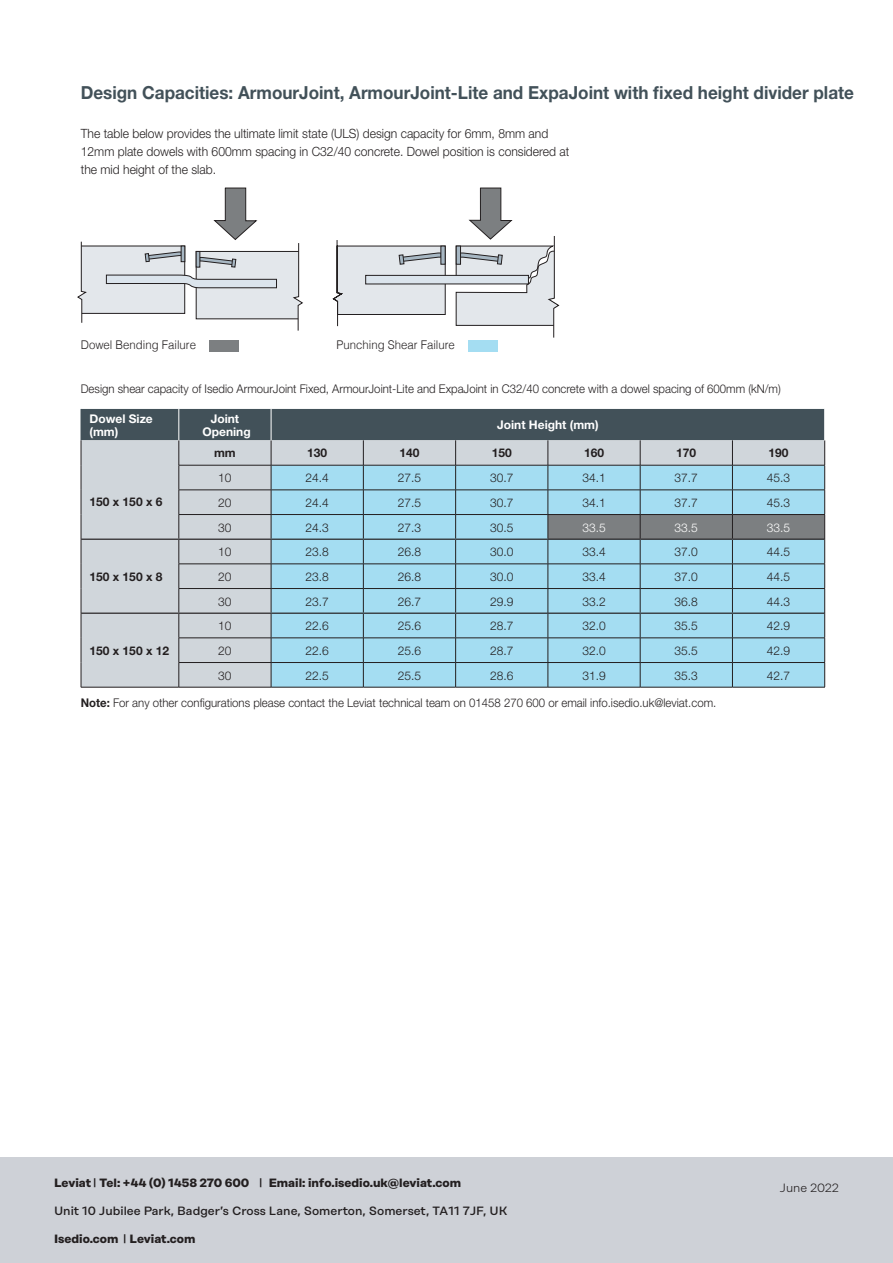
<style>
.page{position:relative;width:893px;height:1263px;background:#fff}
.page>*{position:absolute;margin:0;border:0;box-sizing:border-box;transform-origin:0 0}
.t1{font:700 18px "Helvetica Neue";color:#425159;scale:.95 1}
.t2{font:300 12.75px/18px "Helvetica Neue";color:#231f20;scale:.95 1}
.t3{font:300 12px "Helvetica Neue";color:#231f20;scale:.95 1}
.t4{font:300 12px "Helvetica Neue";color:#231f20}
.t5{font:700 12px "Rational Display";color:#231f20}
.t6{font:500 12px "Rational Display";color:#231f20}
.t7{font:700 12px "Helvetica Neue";color:#231f20}
.t8{font:700 12px/13.5px "Helvetica Neue";color:#fff}
.t9{font:300 12px "Helvetica";color:#231f20;scale:.95 1}
.t10{font:300 12px "Helvetica Neue";color:#fff}
.t11{font:300 12px "Rational Display";color:#231f20}
.s1{font-weight:700}
.s2{font-family:"Helvetica Neue"}
</style>
<div class="page">
<svg style="left:77px;top:187px;width:226px;height:144px"></svg>
<svg style="left:333px;top:187px;width:227px;height:151px"></svg>
<hr style="left:81px;top:687px;width:98px;height:1px;background:#231f20">
<hr style="left:179px;top:687px;width:92px;height:1px;background:#231f20">
<hr style="left:271px;top:687px;width:92px;height:1px;background:#231f20">
<hr style="left:363px;top:687px;width:93px;height:1px;background:#231f20">
<hr style="left:456px;top:687px;width:92px;height:1px;background:#231f20">
<hr style="left:548px;top:687px;width:92px;height:1px;background:#231f20">
<hr style="left:640px;top:687px;width:92px;height:1px;background:#231f20">
<hr style="left:732px;top:687px;width:93px;height:1px;background:#231f20">
<svg style="left:81px;top:409px;width:744px;height:278px;background:#9fc0ce"></svg>
<hr style="left:271px;top:539px;width:92px;height:1px;background:#231f20">
<hr style="left:363px;top:539px;width:93px;height:1px;background:#231f20">
<hr style="left:456px;top:539px;width:92px;height:1px;background:#231f20">
<hr style="left:548px;top:539px;width:92px;height:1px;background:#231f20">
<hr style="left:640px;top:539px;width:92px;height:1px;background:#231f20">
<hr style="left:732px;top:539px;width:92px;height:1px;background:#231f20">
<div style="left:468px;top:341px;width:30px;height:11px;background:#a4ddf2"></div>
<div style="left:209px;top:341px;width:29px;height:11px;background:#7c7f81"></div>
<div style="left:0;top:1157px;width:893px;height:106px;background:#ced1d7"></div>
<p class="t1" style="left:81px;top:82px;width:815px">Design Capacities: ArmourJoint, ArmourJoint-Lite and ExpaJoint with fixed height divider plate</p>
<p class="t2" style="left:81px;top:124px;width:516px">The table below provides the ultimate limit state (ULS) design capacity for 6mm, 8mm and<br>12mm plate dowels with 600mm spacing in C32/40 concrete. Dowel position is considered at the mid height of the slab.</p>
<p class="t9" style="left:81px;top:335px;width:123px">Dowel Bending Failure</p>
<p class="t9" style="left:336px;top:335px;width:126px">Punching Shear Failure</p>
<p class="t3" style="left:81px;top:381px;width:738px">Design shear capacity of Isedio ArmourJoint Fixed, ArmourJoint-Lite and ExpaJoint in C32/40 concrete with a dowel spacing of 600mm (kN/m)</p>
<p class="t8" style="left:90px;top:411px;width:65px">Dowel Size (mm)</p>
<p class="t8" style="left:203px;top:411px;width:50px;text-align:center">Joint<br>Opening</p>
<p class="t8" style="left:497px;top:418px;width:103px">Joint Height (mm)</p>
<p class="t7" style="left:90px;top:495px;width:74px">150 x 150 x 6</p>
<p class="t7" style="left:90px;top:569px;width:74px">150 x 150 x 8</p>
<p class="t7" style="left:90px;top:643px;width:81px">150 x 150 x 12</p>
<p class="t7" style="left:214px;top:446px;width:23px">mm</p>
<p class="t7" style="left:307px;top:446px;width:22px">130</p>
<p class="t7" style="left:399px;top:446px;width:22px">140</p>
<p class="t7" style="left:492px;top:446px;width:22px">150</p>
<p class="t7" style="left:584px;top:446px;width:22px">160</p>
<p class="t7" style="left:676px;top:446px;width:22px">170</p>
<p class="t7" style="left:769px;top:446px;width:22px">190</p>
<p class="t4" style="left:218px;top:471px;width:15px">10</p>
<p class="t4" style="left:306px;top:471px;width:25px">24.4</p>
<p class="t4" style="left:398px;top:471px;width:25px">27.5</p>
<p class="t4" style="left:490px;top:471px;width:25px">30.7</p>
<p class="t4" style="left:582px;top:471px;width:25px">34.1</p>
<p class="t4" style="left:675px;top:471px;width:25px">37.7</p>
<p class="t4" style="left:767px;top:471px;width:25px">45.3</p>
<p class="t4" style="left:218px;top:495px;width:15px">20</p>
<p class="t4" style="left:306px;top:495px;width:25px">24.4</p>
<p class="t4" style="left:398px;top:495px;width:25px">27.5</p>
<p class="t4" style="left:490px;top:495px;width:25px">30.7</p>
<p class="t4" style="left:582px;top:495px;width:25px">34.1</p>
<p class="t4" style="left:675px;top:495px;width:25px">37.7</p>
<p class="t4" style="left:767px;top:495px;width:25px">45.3</p>
<p class="t4" style="left:218px;top:520px;width:15px">30</p>
<p class="t4" style="left:306px;top:520px;width:25px">24.3</p>
<p class="t4" style="left:398px;top:520px;width:25px">27.3</p>
<p class="t4" style="left:490px;top:520px;width:25px">30.5</p>
<p class="t10" style="left:582px;top:520px;width:25px">33.5</p>
<p class="t10" style="left:675px;top:520px;width:25px">33.5</p>
<p class="t10" style="left:767px;top:520px;width:25px">33.5</p>
<p class="t4" style="left:218px;top:545px;width:15px">10</p>
<p class="t4" style="left:306px;top:545px;width:25px">23.8</p>
<p class="t4" style="left:398px;top:545px;width:25px">26.8</p>
<p class="t4" style="left:490px;top:545px;width:25px">30.0</p>
<p class="t4" style="left:582px;top:545px;width:25px">33.4</p>
<p class="t4" style="left:675px;top:545px;width:25px">37.0</p>
<p class="t4" style="left:767px;top:545px;width:25px">44.5</p>
<p class="t4" style="left:218px;top:569px;width:15px">20</p>
<p class="t4" style="left:306px;top:569px;width:25px">23.8</p>
<p class="t4" style="left:398px;top:569px;width:25px">26.8</p>
<p class="t4" style="left:490px;top:569px;width:25px">30.0</p>
<p class="t4" style="left:582px;top:569px;width:25px">33.4</p>
<p class="t4" style="left:675px;top:569px;width:25px">37.0</p>
<p class="t4" style="left:767px;top:569px;width:25px">44.5</p>
<p class="t4" style="left:218px;top:594px;width:15px">30</p>
<p class="t4" style="left:306px;top:594px;width:25px">23.7</p>
<p class="t4" style="left:398px;top:594px;width:25px">26.7</p>
<p class="t4" style="left:490px;top:594px;width:25px">29.9</p>
<p class="t4" style="left:582px;top:594px;width:25px">33.2</p>
<p class="t4" style="left:675px;top:594px;width:25px">36.8</p>
<p class="t4" style="left:767px;top:594px;width:25px">44.3</p>
<p class="t4" style="left:218px;top:619px;width:15px">10</p>
<p class="t4" style="left:306px;top:619px;width:25px">22.6</p>
<p class="t4" style="left:398px;top:619px;width:25px">25.6</p>
<p class="t4" style="left:490px;top:619px;width:25px">28.7</p>
<p class="t4" style="left:582px;top:619px;width:25px">32.0</p>
<p class="t4" style="left:675px;top:619px;width:25px">35.5</p>
<p class="t4" style="left:767px;top:619px;width:25px">42.9</p>
<p class="t4" style="left:218px;top:643px;width:15px">20</p>
<p class="t4" style="left:306px;top:643px;width:25px">22.6</p>
<p class="t4" style="left:398px;top:643px;width:25px">25.6</p>
<p class="t4" style="left:490px;top:643px;width:25px">28.7</p>
<p class="t4" style="left:582px;top:643px;width:25px">32.0</p>
<p class="t4" style="left:675px;top:643px;width:25px">35.5</p>
<p class="t4" style="left:767px;top:643px;width:25px">42.9</p>
<p class="t4" style="left:218px;top:668px;width:15px">30</p>
<p class="t4" style="left:306px;top:668px;width:25px">22.5</p>
<p class="t4" style="left:398px;top:668px;width:25px">25.5</p>
<p class="t4" style="left:490px;top:668px;width:25px">28.6</p>
<p class="t4" style="left:582px;top:668px;width:25px">31.9</p>
<p class="t4" style="left:675px;top:668px;width:25px">35.3</p>
<p class="t4" style="left:767px;top:668px;width:25px">42.7</p>
<p class="t3" style="left:81px;top:695px;width:670px"><span class="s1">Note:</span> For any other configurations please contact the Leviat technical team on 01458 270 600 or email info.isedio.uk@leviat.com.</p>
<p class="t5" style="left:54px;top:1176px;width:409px">Leviat <span class="s2">|</span> Tel: +44 (0) 1458 270 600 <span class="s2">|</span> Email: info.isedio.uk@leviat.com</p>
<p class="t6" style="left:54px;top:1204px;width:455px">Unit 10 Jubilee Park, Badger’s Cross Lane, Somerton, Somerset, TA11 7JF, UK</p>
<p class="t5" style="left:54px;top:1231px;width:143px">Isedio.com <span class="s2">|</span> Leviat.com</p>
<p class="t11" style="left:780px;top:1181px;width:61px">June 2022</p>
</div>
